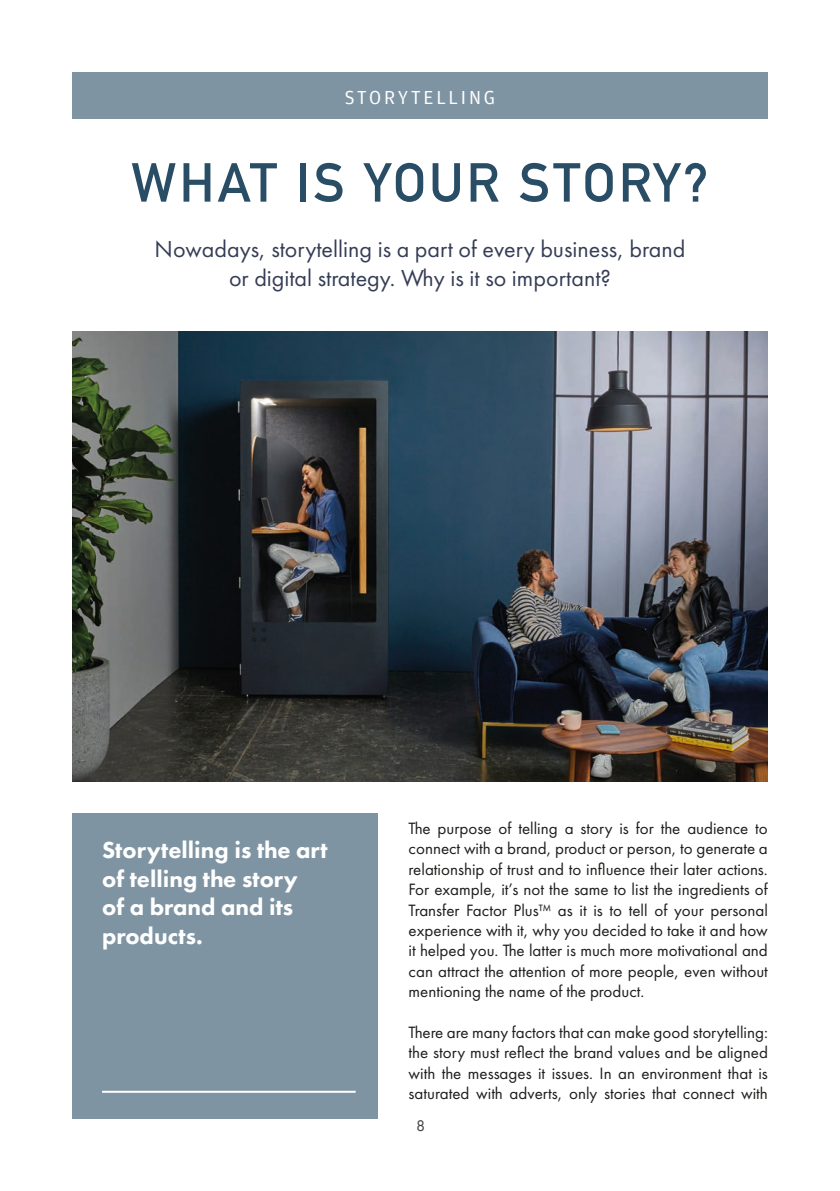
<style>
.page{position:relative;width:840px;height:1191px;background:#fff}
.page>*{position:absolute;margin:0;border:0;box-sizing:border-box;transform-origin:0 0}
.t1{font:700 54px "DIN Alternate";letter-spacing:.06em;color:#2a4d66}
.t2{font:24px "Futura PT";color:#363e57}
.t3{font:800 24px/28.8px "Futura PT";color:#fff}
.t4{font:20px "Amplitude";letter-spacing:.14em;color:#fff}
.t5{font:17px/20.4px "Futura PT";color:#1d1d1b;text-align:justify}
.t6{font:16px "Futura PT";color:#3d3d3c}
</style>
<div class="page">
<img style="left:72px;top:332px;width:695px;height:450px">
<div style="left:72px;top:814px;width:305px;height:305px;background:#7f94a3"></div>
<div style="left:72px;top:72px;width:695px;height:47px;background:#7f94a3"></div>
<hr style="left:102px;top:1090px;width:253px;height:2px;background:#fff">
<p class="t4" style="left:345px;top:86px;width:151px">STORYTELLING</p>
<p class="t1" style="left:131px;top:141px;width:578px">WHAT IS YOUR STORY?</p>
<p class="t2" style="left:154px;top:235px;width:532px">Nowadays, storytelling is a part of every business, brand</p>
<p class="t2" style="left:229px;top:264px;width:383px">or digital strategy. Why is it so important?</p>
<p class="t3" style="left:102px;top:835px;width:227px">Storytelling is the art of telling the story<br>of a brand and its products.</p>
<p class="t5" style="left:408px;top:818px;width:360px">The purpose of telling a story is for the audience to connect with a brand, product or person, to generate a relationship of trust and to influence their later actions.<br>For example, it’s not the same to list the ingredients of Transfer Factor Plus™ as it is to tell of your personal experience with it, why you decided to take it and how it helped you. The latter is much more motivational and can attract the attention of more people, even without mentioning the name of the product.</p>
<p class="t5" style="left:408px;top:1022px;width:360px">There are many factors that can make good storytelling: the story must reflect the brand values and be aligned with the messages it issues. In an environment that is saturated with adverts, only stories that connect with</p>
<p class="t6" style="left:416px;top:1116px;width:11px">8</p>
</div>
